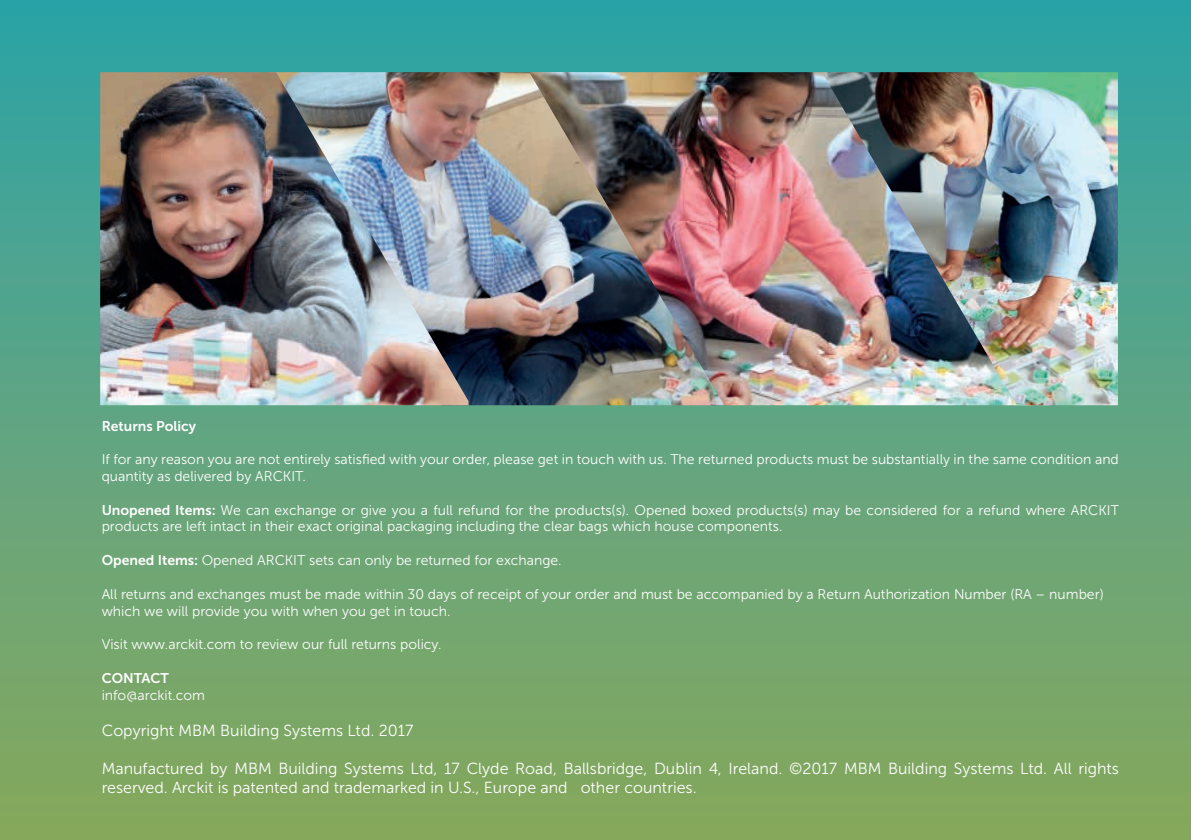
<style>
.page{position:relative;width:1191px;height:840px;background:#fff}
.page>*{position:absolute;margin:0;border:0;box-sizing:border-box;transform-origin:0 0}
.t1{font:16px/19.2px "Museo Sans 300";color:#fff}
.t2{font:14px/16.8px "Museo Sans 300";color:#fff}
.t3{font:14px "Museo Sans 700";color:#fff}
.s1{font-family:"Museo Sans 700"}
</style>
<div class="page">
<div style="left:0;top:0;width:1191px;height:839px;background:linear-gradient(to bottom,#2ea2a8,#8ba85c)"></div>
<img style="left:468px;top:72px;width:61px;height:333px">
<img style="left:100px;top:72px;width:368px;height:333px">
<img style="left:529px;top:72px;width:294px;height:333px">
<img style="left:823px;top:72px;width:295px;height:333px">
<p class="t3" style="left:102px;top:417px;width:96px">Returns Policy</p>
<p class="t2" style="left:102px;top:451px;width:1018px">If for any reason you are not entirely satisfied with your order, please get in touch with us. The returned products must be substantially in the same condition and quantity as delivered by ARCKIT.</p>
<p class="t2" style="left:102px;top:501px;width:1018px"><span class="s1">Unopened Items:</span> We can exchange or give you a full refund for the products(s). Opened boxed products(s) may be considered for a refund where ARCKIT products are left intact in their exact original packaging including the clear bags which house components.</p>
<p class="t2" style="left:102px;top:551px;width:461px"><span class="s1">Opened Items:</span> Opened ARCKIT sets can only be returned for exchange.</p>
<p class="t2" style="left:102px;top:585px;width:1003px">All returns and exchanges must be made within 30 days of receipt of your order and must be accompanied by a Return Authorization Number (RA – number) which we will provide you with when you get in touch.</p>
<p class="t2" style="left:102px;top:635px;width:341px">Visit www.arckit.com to review our full returns policy.</p>
<p class="t3" style="left:102px;top:669px;width:69px">CONTACT</p>
<p class="t2" style="left:102px;top:686px;width:105px">info@arckit.com</p>
<p class="t1" style="left:102px;top:720px;width:313px">Copyright MBM Building Systems Ltd. 2017</p>
<p class="t1" style="left:102px;top:758px;width:1018px">Manufactured by MBM Building Systems Ltd, 17 Clyde Road, Ballsbridge, Dublin 4, Ireland. ©2017 MBM Building Systems Ltd. All rights reserved. Arckit is patented and trademarked in U.S., Europe and other countries.</p>
</div>
